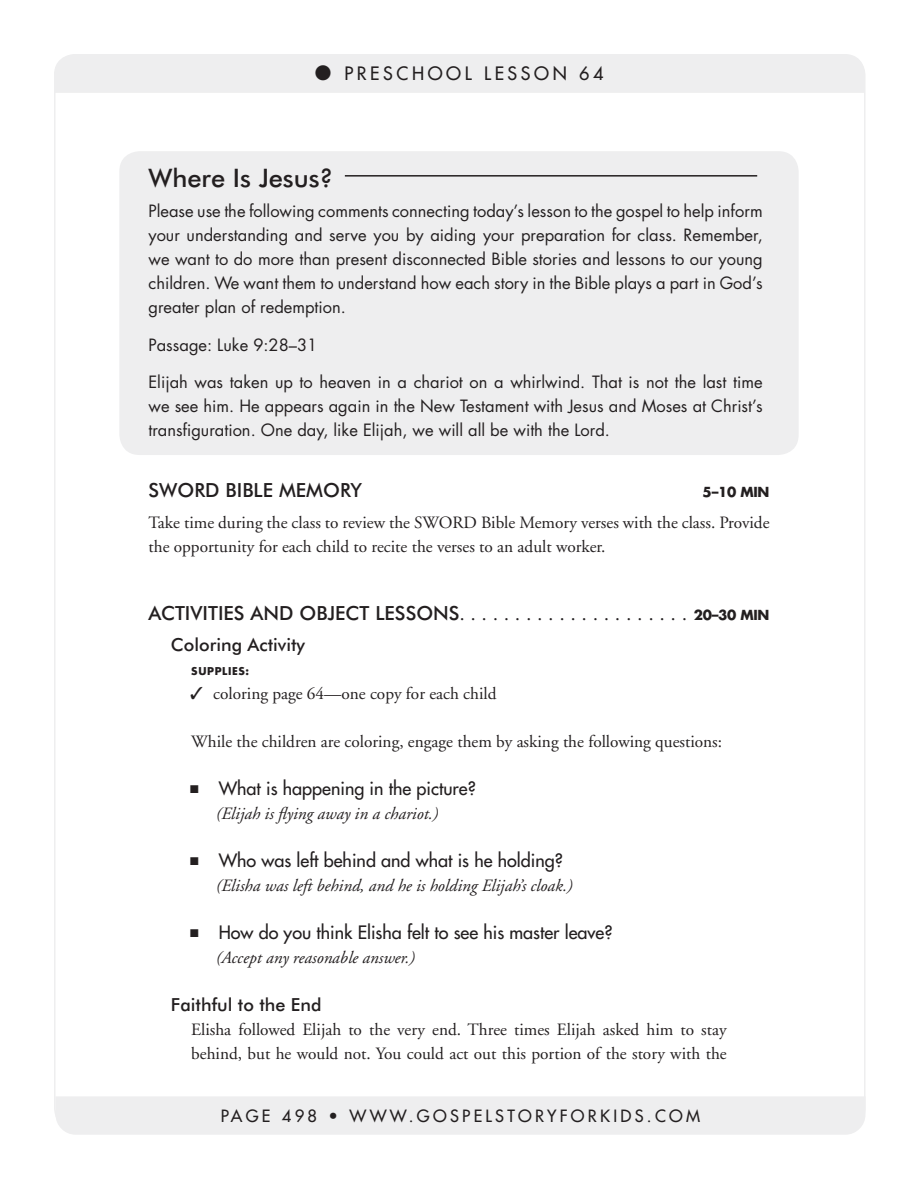
<style>
.page{position:relative;width:918px;height:1188px;background:#fff}
.page>*{position:absolute;margin:0;border:0;box-sizing:border-box;transform-origin:0 0}
.t1{font:500 25.5px "Futura BT";color:#231f20}
.t2{font:500 19.5px "Futura BT";color:#231f20}
.t3{font:18px "Futura";color:#231f20}
.t4{font:500 18px "Futura BT";color:#231f20}
.t5{font:18px "Futura";letter-spacing:.2em;color:#231f20}
.t6{font:17.25px/24px "Adobe Garamond";color:#231f20}
.t7{font:italic 17.25px "Adobe Garamond";color:#231f20}
.t8{font:16.5px/24px "Futura";color:#231f20;text-align:justify}
.t9{font:16.5px "Futura";letter-spacing:.2em;color:#231f20}
.t10{font:700 10.5px "Futura";letter-spacing:.06em;color:#231f20}
.s1{font-family:"Adobe Garamond";font-weight:400}
.s2{font-family:"Futura";font-weight:700;font-size:13.5px}
</style>
<div class="page">
<div style="left:55px;top:55px;width:810px;height:38px;background:#eeeeef"></div>
<div style="left:119px;top:151px;width:680px;height:304px;background:#eeeeef;border-radius:20px"></div>
<hr style="left:345px;top:175px;width:412px;height:2px;background:#231f20">
<div style="left:56px;top:1096px;width:810px;height:39px;background:#eeeeef"></div>
<p class="t5" style="left:315px;top:62px;width:290px">● presch ool Lesson 64</p>
<h1 class="t1" style="left:148px;top:162px;width:187px">WHERE IS JESUS?</h1>
<p class="t8" style="left:148px;top:199px;width:616px">Please use the following comments connecting today’s lesson to the gospel to help inform your understanding and serve you by aiding your preparation for class. Remember, we want to do more than present disconnected Bible stories and lessons to our young children. We want them to understand how each story in the Bible plays a part in God’s greater plan of redemption.</p>
<p class="t8" style="left:148px;top:333px;width:170px">Passage: Luke 9:28–31</p>
<p class="t8" style="left:148px;top:370px;width:616px">Elijah was taken up to heaven in a chariot on a whirlwind. That is not the last time we see him. He appears again in the New Testament with Jesus and Moses at Christ’s transfiguration. One day, like Elijah, we will all be with the Lord.</p>
<p class="t2" style="left:148px;top:478px;width:147px">SWORD BIBLE MEM</p>
<p class="t6" style="left:148px;top:511px;width:623px">Take time during the class to review the SWORD Bible Memory verses with the class. Provide the opportunity for each child to recite the verses to an adult worker.</p>
<p class="t2" style="left:148px;top:601px;width:623px">ACTIVITIES AND OBJECT LESSONS<span class="s1">. . . . . . . . . . . . . . . . . . . . .</span> <span class="s2">20–30 MIN</span></p>
<p class="t4" style="left:171px;top:633px;width:136px">COLORING ACTIVITY</p>
<p class="t10" style="left:191px;top:664px;width:60px">SUPPLIES:</p>
<p class="t6" style="left:190px;top:682px;width:308px">✓ coloring page 64—one copy for each child</p>
<p class="t6" style="left:191px;top:730px;width:532px">While the children are coloring, engage them by asking the following questions:</p>
<p class="t3" style="left:190px;top:777px;width:287px">■ What is happening in the picture?</p>
<p class="t7" style="left:216px;top:804px;width:224px">(Elijah is flying away in a chariot.)</p>
<p class="t3" style="left:190px;top:849px;width:374px">■ Who was left behind and what is he holding?</p>
<p class="t7" style="left:216px;top:876px;width:358px">(Elisha was left behind, and he is holding Elijah’s cloak.)</p>
<p class="t3" style="left:190px;top:921px;width:424px">■ How do you think Elisha felt to see his master leave?</p>
<p class="t7" style="left:216px;top:948px;width:201px">(Accept any reasonable answer.)</p>
<p class="t4" style="left:171px;top:993px;width:152px">FAITHFUL TO THE END</p>
<p class="t6" style="left:191px;top:1018px;width:537px">Elisha followed Elijah to the very end. Three times Elijah asked him to stay behind, but he would not. You could act out this portion of the story with the</p>
<p class="t9" style="left:221px;top:1105px;width:481px">PAGE 498 • www.g ospe lstoryforkids.com</p>
</div>
